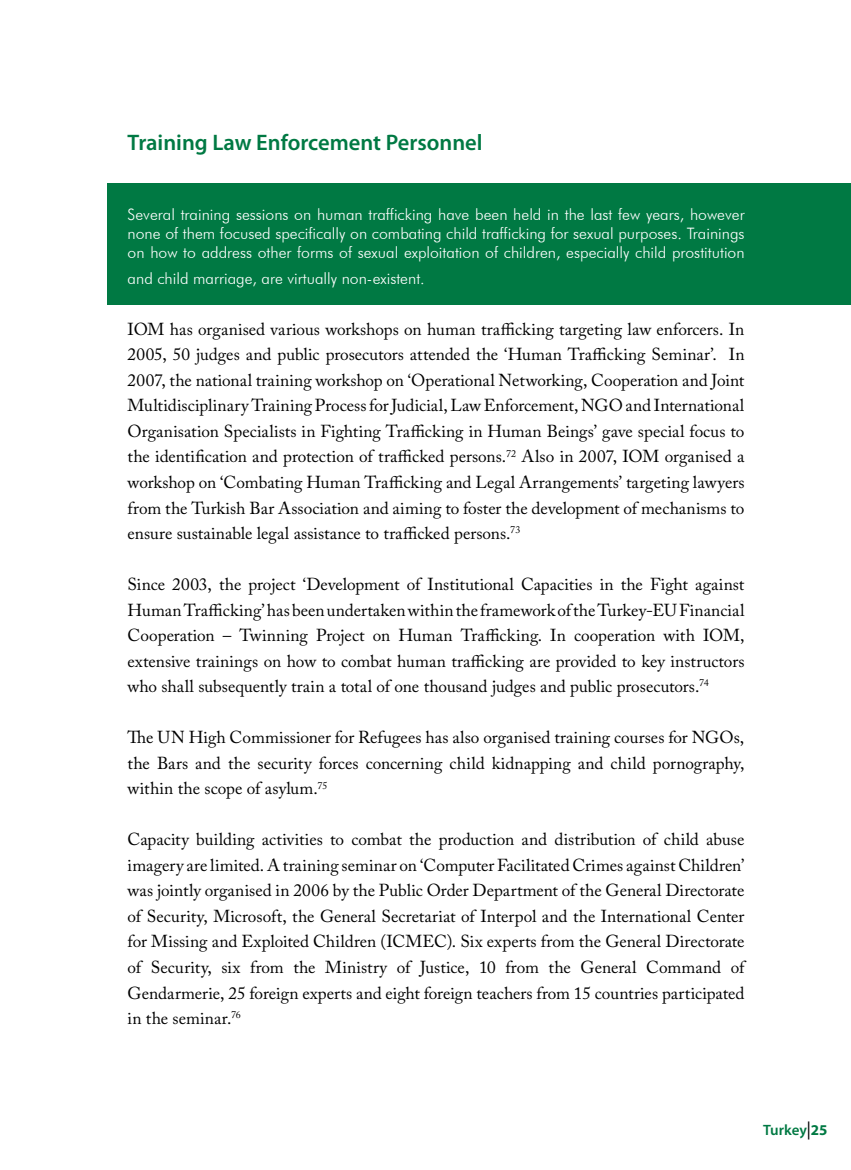
<style>
.page{position:relative;width:851px;height:1170px;background:#fff}
.page>*{position:absolute;margin:0;border:0;box-sizing:border-box;transform-origin:0 0}
.t1{font:600 22.5px "Myriad Pro";color:#007943}
.t2{font:17.25px/25.5px "Adobe Caslon Pro";color:#000;text-align:justify}
.t3{font:300 15.75px/19.2px "Futura BT";color:#fff;text-align:justify}
.t4{font:600 15px "Myriad Pro";letter-spacing:-.005em;color:#007943}
.s1{font-family:"Myriad Cn Web";font-weight:400;font-size:18px;color:#000}
.s2{font-weight:700}
</style>
<div class="page">
<div style="left:107px;top:183px;width:743px;height:122px;background:#007943"></div>
<h1 class="t1" style="left:128px;top:128px;width:356px">Training Law Enforcement Personnel</h1>
<p class="t3" style="left:128px;top:205px;width:618px">Several training sessions on human trafficking have been held in the last few years, however none of them focused specifically on combating child trafficking for sexual purposes. Trainings on how to address other forms of sexual exploitation of children, especially child prostitution</p>
<p class="t3" style="left:128px;top:268px;width:298px">and child marriage, are virtually non-existent.</p>
<p class="t2" style="left:128px;top:316px;width:618px">IOM has organised various workshops on human trafficking targeting law enforcers. In 2005, 50 judges and public prosecutors attended the ‘Human Trafficking Seminar’. In 2007, the national training workshop on ‘Operational Networking, Cooperation and Joint Multidisciplinary Training Process for Judicial, Law Enforcement, NGO and International Organisation Specialists in Fighting Trafficking in Human Beings’ gave special focus to the identification and protection of trafficked persons.<sup>72</sup> Also in 2007, IOM organised a workshop on ‘Combating Human Trafficking and Legal Arrangements’ targeting lawyers from the Turkish Bar Association and aiming to foster the development of mechanisms to ensure sustainable legal assistance to trafficked persons.<sup>73</sup></p>
<p class="t2" style="left:128px;top:571px;width:618px">Since 2003, the project ‘Development of Institutional Capacities in the Fight against Human Trafficking’ has been undertaken within the framework of the Turkey-EU Financial Cooperation – Twinning Project on Human Trafficking. In cooperation with IOM, extensive trainings on how to combat human trafficking are provided to key instructors who shall subsequently train a total of one thousand judges and public prosecutors.<sup>74</sup></p>
<p class="t2" style="left:128px;top:724px;width:618px">The UN High Commissioner for Refugees has also organised training courses for NGOs, the Bars and the security forces concerning child kidnapping and child pornography, within the scope of asylum.<sup>75</sup></p>
<p class="t2" style="left:128px;top:826px;width:618px">Capacity building activities to combat the production and distribution of child abuse imagery are limited. A training seminar on ‘Computer Facilitated Crimes against Children’ was jointly organised in 2006 by the Public Order Department of the General Directorate of Security, Microsoft, the General Secretariat of Interpol and the International Center for Missing and Exploited Children (ICMEC). Six experts from the General Directorate of Security, six from the Ministry of Justice, 10 from the General Command of Gendarmerie, 25 foreign experts and eight foreign teachers from 15 countries participated in the seminar.<sup>76</sup></p>
<p class="t4" style="left:763px;top:1120px;width:66px">Turkey<span class="s1">|</span><span class="s2">25</span></p>
</div>
